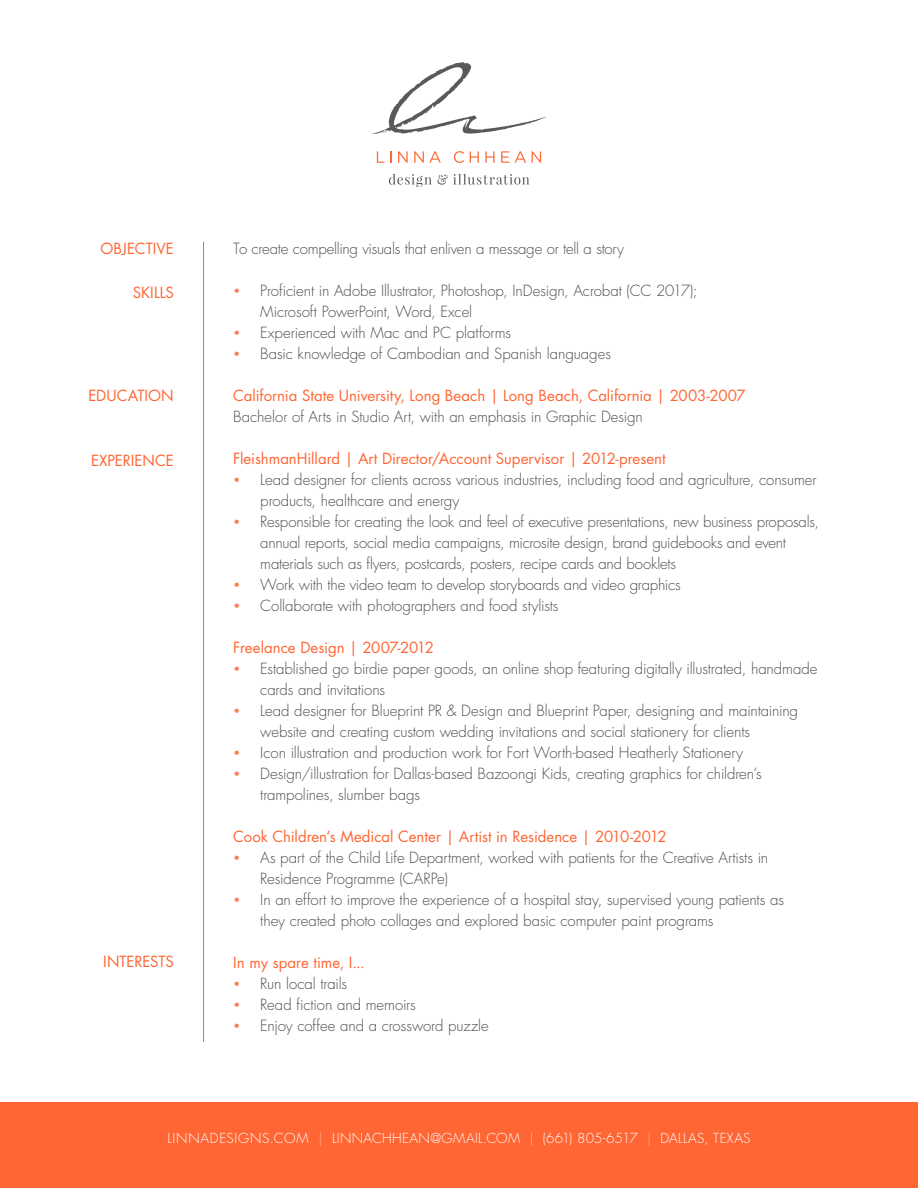
<style>
.page{position:relative;width:918px;height:1188px;background:#fff}
.page>*{position:absolute;margin:0;border:0;box-sizing:border-box;transform-origin:0 0}
.t1{font:300 15px/21px "Futura Std";letter-spacing:-.01em;color:#4d4d4f}
.t2{font:15px "Futura Std";color:#f63}
.t3{font:300 13.5px "Futura Std";letter-spacing:.025em;color:#fff}
.s1{font-family:"Gotham";font-weight:500;color:#ff7d52}
.s2{color:#ffb399}
</style>
<div class="page">
<div style="left:0;top:1103px;width:918px;height:85px;background:#f63"></div>
<hr style="left:203px;top:242px;width:1px;height:800px;background:#f63">
<svg style="left:377px;top:151px;width:14px;height:12px"></svg>
<svg style="left:398px;top:151px;width:10px;height:12px"></svg>
<svg style="left:414px;top:151px;width:27px;height:12px"></svg>
<svg style="left:454px;top:151px;width:10px;height:12px"></svg>
<svg style="left:470px;top:151px;width:9px;height:12px"></svg>
<svg style="left:485px;top:151px;width:10px;height:12px"></svg>
<svg style="left:501px;top:151px;width:8px;height:12px"></svg>
<svg style="left:515px;top:151px;width:11px;height:12px"></svg>
<svg style="left:532px;top:151px;width:9px;height:12px"></svg>
<svg style="left:372px;top:62px;width:174px;height:72px"></svg>
<svg style="left:389px;top:174px;width:141px;height:13px"></svg>
<p class="t2" style="left:101px;top:239px;width:75px">OBJECTIVE</p>
<p class="t2" style="left:133px;top:283px;width:43px">SKILLS</p>
<p class="t2" style="left:88px;top:386px;width:87px">EDUCATION</p>
<p class="t2" style="left:91px;top:451px;width:84px">EXPERIENCE</p>
<p class="t2" style="left:103px;top:952px;width:72px">INTERESTS</p>
<p class="t1" style="left:233px;top:238px;width:392px">To create compelling visuals that enliven a message or tell a story</p>
<p class="t1" style="left:260px;top:280px;width:439px;text-indent:-27px"><span class="s1">•</span> Proficient in Adobe Illustrator, Photoshop, InDesign, Acrobat (CC 2017);<br>Microsoft PowerPoint, Word, Excel</p>
<p class="t1" style="left:233px;top:322px;width:279px"><span class="s1">•</span> Experienced with Mac and PC platforms</p>
<p class="t1" style="left:233px;top:343px;width:379px"><span class="s1">•</span> Basic knowledge of Cambodian and Spanish languages</p>
<p class="t2" style="left:233px;top:386px;width:514px">California State University, Long Beach | Long Beach, California | 2003-2007</p>
<p class="t1" style="left:233px;top:406px;width:411px">Bachelor of Arts in Studio Art, with an emphasis in Graphic Design</p>
<p class="t2" style="left:233px;top:449px;width:434px">FleishmanHillard | Art Director/Account Supervisor | 2012-present</p>
<p class="t1" style="left:260px;top:469px;width:558px;text-indent:-27px"><span class="s1">•</span> Lead designer for clients across various industries, including food and agriculture, consumer products, healthcare and energy</p>
<p class="t1" style="left:260px;top:511px;width:560px;text-indent:-27px"><span class="s1">•</span> Responsible for creating the look and feel of executive presentations, new business proposals, annual reports, social media campaigns, microsite design, brand guidebooks and event materials such as flyers, postcards, posters, recipe cards and booklets</p>
<p class="t1" style="left:233px;top:574px;width:449px"><span class="s1">•</span> Work with the video team to develop storyboards and video graphics</p>
<p class="t1" style="left:233px;top:595px;width:327px"><span class="s1">•</span> Collaborate with photographers and food stylists</p>
<p class="t2" style="left:233px;top:638px;width:202px">Freelance Design | 2007-2012</p>
<p class="t1" style="left:260px;top:658px;width:559px;text-indent:-27px"><span class="s1">•</span> Established go birdie paper goods, an online shop featuring digitally illustrated, handmade cards and invitations</p>
<p class="t1" style="left:260px;top:700px;width:539px;text-indent:-27px"><span class="s1">•</span> Lead designer for Blueprint PR &amp; Design and Blueprint Paper, designing and maintaining website and creating custom wedding invitations and social stationery for clients</p>
<p class="t1" style="left:233px;top:742px;width:511px"><span class="s1">•</span> Icon illustration and production work for Fort Worth-based Heatherly Stationery</p>
<p class="t1" style="left:260px;top:763px;width:503px;text-indent:-27px"><span class="s1">•</span> Design/illustration for Dallas-based Bazoongi Kids, creating graphics for children’s trampolines, slumber bags</p>
<p class="t2" style="left:233px;top:827px;width:435px">Cook Children’s Medical Center | Artist in Residence | 2010-2012</p>
<p class="t1" style="left:260px;top:847px;width:510px;text-indent:-27px"><span class="s1">•</span> As part of the Child Life Department, worked with patients for the Creative Artists in<br>Residence Programme (CARPe)</p>
<p class="t1" style="left:260px;top:889px;width:525px;text-indent:-27px"><span class="s1">•</span> In an effort to improve the experience of a hospital stay, supervised young patients as they created photo collages and explored basic computer paint programs</p>
<p class="t2" style="left:233px;top:953px;width:133px">In my spare time, I...</p>
<p class="t1" style="left:233px;top:973px;width:115px"><span class="s1">•</span> Run local trails</p>
<p class="t1" style="left:233px;top:994px;width:184px"><span class="s1">•</span> Read fiction and memoirs</p>
<p class="t1" style="left:233px;top:1015px;width:257px"><span class="s1">•</span> Enjoy coffee and a crossword puzzle</p>
<p class="t3" style="left:167px;top:1130px;width:585px">LINNADESIGNS.COM <span class="s2">|</span> LINNACHHEAN@GMAIL.COM <span class="s2">|</span> (661) 805-6517 <span class="s2">|</span> DALLAS, TEXAS</p>
</div>
